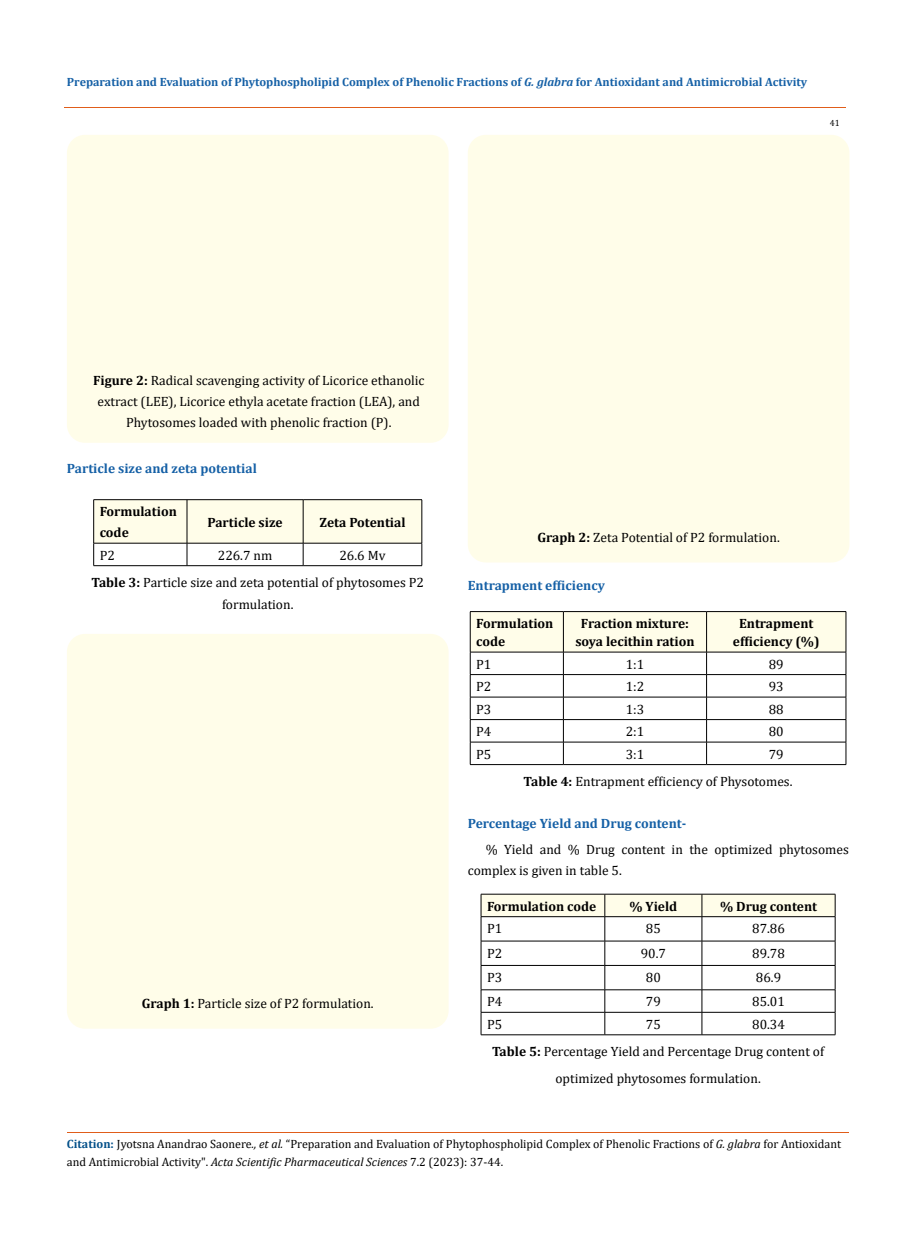
<style>
.page{position:relative;width:917px;height:1242px;background:#fff}
.page>*{position:absolute;margin:0;border:0;box-sizing:border-box;transform-origin:0 0}
.t1{font:13.5px/21px "Cambria";color:#000}
.t2{font:700 13.5px/18px "Cambria";color:#000}
.t3{font:700 13.5px "Cambria";color:#1560a6}
.t4{font:12px/18px "Cambria";color:#000}
.t5{font:700 12px "Cambria";color:#1560a6}
.t6{font:9px "Cambria";color:#000}
.s1{font-style:italic}
.s2{font-weight:700}
.s3{font-weight:700;color:#035089}
</style>
<div class="page">
<div style="left:67px;top:135px;width:381px;height:308px;background:#fffde9;border-radius:18px"></div>
<hr style="left:93px;top:499px;width:94px;height:1px;background:#000">
<hr style="left:187px;top:499px;width:116px;height:1px;background:#000">
<hr style="left:303px;top:499px;width:119px;height:1px;background:#000">
<svg style="left:93px;top:500px;width:329px;height:65px"></svg>
<hr style="left:93px;top:565px;width:94px;height:1px;background:#000">
<hr style="left:187px;top:565px;width:116px;height:1px;background:#000">
<hr style="left:303px;top:565px;width:119px;height:1px;background:#000">
<div style="left:67px;top:634px;width:381px;height:395px;background:#fffde9;border-radius:18px"></div>
<div style="left:468px;top:135px;width:381px;height:428px;background:#fffde9;border-radius:18px"></div>
<hr style="left:470px;top:611px;width:93px;height:1px;background:#000">
<hr style="left:563px;top:611px;width:143px;height:1px;background:#000">
<hr style="left:706px;top:611px;width:140px;height:1px;background:#000">
<svg style="left:470px;top:612px;width:376px;height:152px"></svg>
<hr style="left:470px;top:764px;width:93px;height:1px;background:#000">
<hr style="left:563px;top:764px;width:143px;height:1px;background:#000">
<hr style="left:706px;top:764px;width:140px;height:1px;background:#000">
<svg style="left:481px;top:894px;width:354px;height:141px"></svg>
<hr style="left:481px;top:1035px;width:123px;height:1px;background:#000">
<hr style="left:604px;top:1035px;width:98px;height:1px;background:#000">
<hr style="left:702px;top:1035px;width:133px;height:1px;background:#000">
<hr style="left:64px;top:108px;width:781px;height:1px;background:#e05d1a">
<hr style="left:67px;top:1132px;width:781px;height:1px;background:#e05d1a">
<p class="t5" style="left:67px;top:73px;width:741px">Preparation and Evaluation of Phytophospholipid Complex of Phenolic Fractions of <span class="s1">G. glabra</span> for Antioxidant and Antimicrobial Activity</p>
<p class="t6" style="left:829px;top:118px;width:11px">41</p>
<p class="t1" style="left:93px;top:370px;width:333px;text-align:center"><span class="s2">Figure 2:</span> Radical scavenging activity of Licorice ethanolic extract (LEE), Licorice ethyla acetate fraction (LEA), and<br>Phytosomes loaded with phenolic fraction (P).</p>
<p class="t3" style="left:67px;top:459px;width:191px">Particle size and zeta potential</p>
<p class="t2" style="left:100px;top:501px;width:79px;line-height:21px">Formulation code</p>
<p class="t2" style="left:207px;top:513px;width:77px">Particle size</p>
<p class="t2" style="left:319px;top:513px;width:88px">Zeta Potential</p>
<p class="t1" style="left:100px;top:545px;width:17px">P2</p>
<p class="t1" style="left:218px;top:545px;width:56px">226.7 nm</p>
<p class="t1" style="left:91px;top:541px;width:334px;line-height:27.2px;text-indent:248px">26.6 Mv<br><span class="s2">Table 3:</span> Particle size and zeta potential of phytosomes P2</p>
<p class="t1" style="left:222px;top:594px;width:73px">formulation.</p>
<p class="t1" style="left:142px;top:993px;width:233px"><span class="s2">Graph 1:</span> Particle size of P2 formulation.</p>
<p class="t1" style="left:537px;top:526px;width:244px"><span class="s2">Graph 2:</span> Zeta Potential of P2 formulation.</p>
<p class="t3" style="left:468px;top:576px;width:138px">Entrapment efficiency</p>
<p class="t2" style="left:476px;top:614px;width:79px">Formulation code</p>
<p class="t2" style="left:575px;top:614px;width:121px;text-align:center">Fraction mixture: soya lecithin ration</p>
<p class="t2" style="left:732px;top:614px;width:88px;text-align:center">Entrapment efficiency (%)</p>
<p class="t1" style="left:476px;top:653px;width:17px">P1</p>
<p class="t1" style="left:625px;top:653px;width:20px">1:1</p>
<p class="t1" style="left:768px;top:653px;width:16px">89</p>
<p class="t1" style="left:476px;top:676px;width:17px">P2</p>
<p class="t1" style="left:625px;top:676px;width:20px">1:2</p>
<p class="t1" style="left:768px;top:676px;width:16px">93</p>
<p class="t1" style="left:476px;top:698px;width:17px">P3</p>
<p class="t1" style="left:625px;top:698px;width:20px">1:3</p>
<p class="t1" style="left:768px;top:698px;width:16px">88</p>
<p class="t1" style="left:476px;top:721px;width:17px">P4</p>
<p class="t1" style="left:625px;top:721px;width:20px">2:1</p>
<p class="t1" style="left:768px;top:721px;width:16px">80</p>
<p class="t1" style="left:476px;top:743px;width:17px">P5</p>
<p class="t1" style="left:625px;top:743px;width:20px">3:1</p>
<p class="t1" style="left:523px;top:740px;width:270px;line-height:27.2px;text-indent:245px">79<br><span class="s2">Table 4:</span> Entrapment efficiency of Physotomes.</p>
<p class="t3" style="left:467px;top:814px;width:220px">Percentage Yield and Drug content-</p>
<p class="t1" style="left:467px;top:839px;width:382px;text-indent:18px">% Yield and % Drug content in the optimized phytosomes complex is given in table 5.</p>
<p class="t2" style="left:487px;top:897px;width:111px">Formulation code</p>
<p class="t2" style="left:629px;top:897px;width:49px">% Yield</p>
<p class="t2" style="left:720px;top:897px;width:99px">% Drug content</p>
<p class="t1" style="left:487px;top:918px;width:17px">P1</p>
<p class="t1" style="left:646px;top:918px;width:16px">85</p>
<p class="t1" style="left:752px;top:918px;width:34px">87.86</p>
<p class="t1" style="left:487px;top:942px;width:17px">P2</p>
<p class="t1" style="left:640px;top:942px;width:27px">90.7</p>
<p class="t1" style="left:752px;top:942px;width:34px">89.78</p>
<p class="t1" style="left:487px;top:967px;width:17px">P3</p>
<p class="t1" style="left:646px;top:967px;width:16px">80</p>
<p class="t1" style="left:756px;top:967px;width:27px">86.9</p>
<p class="t1" style="left:487px;top:991px;width:17px">P4</p>
<p class="t1" style="left:646px;top:991px;width:16px">79</p>
<p class="t1" style="left:752px;top:991px;width:34px">85.01</p>
<p class="t1" style="left:487px;top:1014px;width:17px">P5</p>
<p class="t1" style="left:646px;top:1014px;width:16px">75</p>
<p class="t1" style="left:752px;top:1014px;width:34px">80.34</p>
<p class="t1" style="left:492px;top:1041px;width:333px"><span class="s2">Table 5:</span> Percentage Yield and Percentage Drug content of</p>
<p class="t1" style="left:555px;top:1068px;width:207px">optimized phytosomes formulation.</p>
<p class="t4" style="left:67px;top:1135px;width:775px"><span class="s3">Citation:</span> Jyotsna Anandrao Saonere<span class="s1">., et al.</span> “Preparation and Evaluation of Phytophospholipid Complex of Phenolic Fractions of <span class="s1">G. glabra</span> for Antioxidant and Antimicrobial Activity". <span class="s1">Acta Scientific Pharmaceutical Sciences</span> 7.2 (2023): 37-44.</p>
</div>
